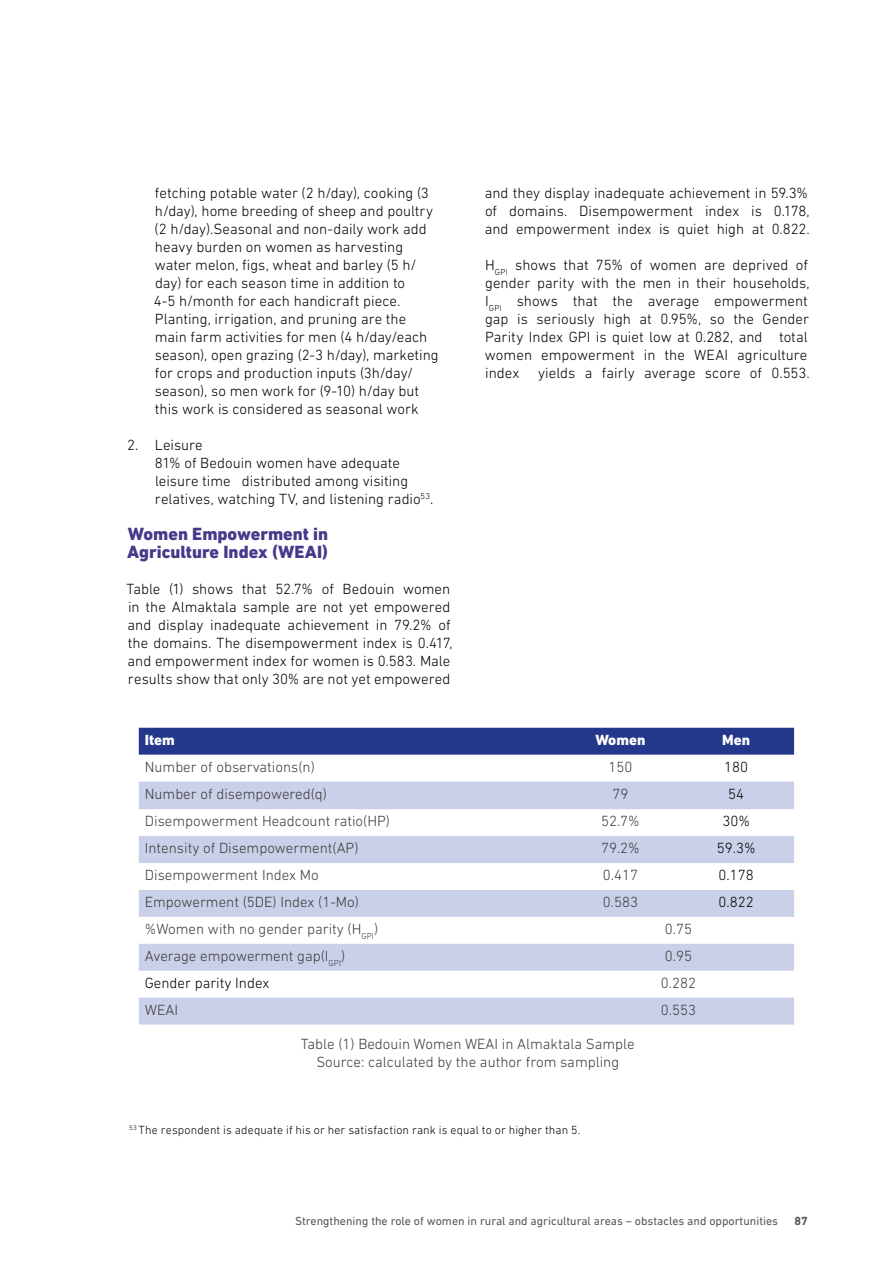
<style>
.page{position:relative;width:893px;height:1263px;background:#fff}
.page>*{position:absolute;margin:0;border:0;box-sizing:border-box;transform-origin:0 0}
.t1{font:800 18px/18px "DIN Next LT Pro";color:#46398b}
.t2{font:300 15px/18px "DIN Next LT Pro";color:#000}
.t3{font:300 15px/18px "DIN Next LT Pro";color:#3c3c3b;text-align:center}
.t4{font:800 15px "DIN Next LT Pro";color:#fff}
.t5{font:12px "DIN Next LT Pro";color:#575756}
.t6{font:300 12px "DIN Next LT Pro";letter-spacing:.01em;color:#000}
.t7{font:700 12px "DIN Next LT Pro";color:#575756}
</style>
<div class="page">
<div style="left:139px;top:728px;width:655px;height:27px;background:#24388b"></div>
<div style="left:139px;top:781px;width:655px;height:28px;background:#cad0e8"></div>
<div style="left:139px;top:836px;width:655px;height:27px;background:#cad0e8"></div>
<div style="left:139px;top:890px;width:655px;height:27px;background:#cad0e8"></div>
<div style="left:139px;top:944px;width:655px;height:27px;background:#cad0e8"></div>
<div style="left:139px;top:998px;width:655px;height:26px;background:#cad0e8"></div>
<p class="t2" style="left:154px;top:184px;width:286px">fetching potable water (2 h/day), cooking (3 h/day), home breeding of sheep and poultry (2 h/day).Seasonal and non-daily work add heavy burden on women as harvesting water melon, figs, wheat and barley (5 h/ day) for each season time in addition to<br>4-5 h/month for each handicraft piece.<br>Planting, irrigation, and pruning are the main farm activities for men (4 h/day/each season), open grazing (2-3 h/day), marketing for crops and production inputs (3h/day/ season), so men work for (9-10) h/day but this work is considered as seasonal work</p>
<p class="t2" style="left:155px;top:436px;width:280px;text-indent:-28px">2. Leisure<br>81% of Bedouin women have adequate leisure time distributed among visiting relatives, watching TV, and listening radio<sup>53</sup>.</p>
<p class="t1" style="left:127px;top:525px;width:202px">Women Empowerment in<br>Agriculture Index (WEAI)</p>
<p class="t2" style="left:127px;top:580px;width:327px">Table (1) shows that 52.7% of Bedouin women in the Almaktala sample are not yet empowered and display inadequate achievement in 79.2% of the domains. The disempowerment index is 0.417, and empowerment index for women is 0.583. Male results show that only 30% are not yet empowered</p>
<p class="t2" style="left:485px;top:184px;width:327px;text-align:justify">and they display inadequate achievement in 59.3% of domains. Disempowerment index is 0.178, and empowerment index is quiet high at 0.822.</p>
<p class="t2" style="left:485px;top:256px;width:326px">H<sub>GPI</sub> shows that 75% of women are deprived of gender parity with the men in their households, I<sub>GPI</sub> shows that the average empowerment gap is seriously high at 0.95%, so the Gender Parity Index GPI is quiet low at 0.282, and total women empowerment in the WEAI agriculture index</p>
<p class="t2" style="left:538px;top:364px;width:273px">yields a fairly average score of 0.553.</p>
<p class="t4" style="left:145px;top:731px;width:32px">Item</p>
<p class="t4" style="left:595px;top:731px;width:51px">Women</p>
<p class="t4" style="left:722px;top:731px;width:29px">Men</p>
<p class="t3" style="left:145px;top:758px;width:172px">Number of observations(n)</p>
<p class="t3" style="left:608px;top:758px;width:25px">150</p>
<p class="t2" style="left:724px;top:758px;width:25px">180</p>
<p class="t3" style="left:145px;top:784px;width:184px">Number of disempowered(q)</p>
<p class="t3" style="left:612px;top:784px;width:17px">79</p>
<p class="t2" style="left:728px;top:784px;width:17px">54</p>
<p class="t3" style="left:145px;top:812px;width:247px">Disempowerment Headcount ratio(HP)</p>
<p class="t3" style="left:601px;top:812px;width:40px">52.7%</p>
<p class="t2" style="left:722px;top:812px;width:29px">30%</p>
<p class="t3" style="left:145px;top:839px;width:215px">Intensity of Disempowerment(AP)</p>
<p class="t3" style="left:601px;top:839px;width:40px">79.2%</p>
<p class="t2" style="left:717px;top:839px;width:40px">59.3%</p>
<p class="t3" style="left:145px;top:866px;width:176px">Disempowerment Index Mo</p>
<p class="t3" style="left:603px;top:866px;width:37px">0.417</p>
<p class="t2" style="left:719px;top:866px;width:37px">0.178</p>
<p class="t3" style="left:145px;top:893px;width:216px">Empowerment (5DE) Index (1-Mo)</p>
<p class="t3" style="left:603px;top:893px;width:37px">0.583</p>
<p class="t2" style="left:719px;top:893px;width:37px">0.822</p>
<p class="t3" style="left:145px;top:920px;width:235px">%Women with no gender parity (H<sub>GPI</sub>)</p>
<p class="t3" style="left:665px;top:920px;width:29px">0.75</p>
<p class="t3" style="left:145px;top:947px;width:202px">Average empowerment gap(I<sub>GPI</sub>)</p>
<p class="t3" style="left:665px;top:947px;width:29px">0.95</p>
<p class="t2" style="left:145px;top:974px;width:126px">Gender parity Index</p>
<p class="t3" style="left:661px;top:974px;width:37px">0.282</p>
<p class="t3" style="left:145px;top:1001px;width:35px">WEAI</p>
<p class="t3" style="left:661px;top:1001px;width:37px">0.553</p>
<p class="t3" style="left:301px;top:1034px;width:335px">Table (1) Bedouin Women WEAI in Almaktala Sample<br>Source: calculated by the author from sampling</p>
<p class="t6" style="left:129px;top:1123px;width:453px"><sup>53</sup> The respondent is adequate if his or her satisfaction rank is equal to or higher than 5.</p>
<p class="t5" style="left:295px;top:1214px;width:485px">Strengthening the role of women in rural and agricultural areas – obstacles and opportunities</p>
<p class="t7" style="left:795px;top:1214px;width:15px">87</p>
</div>
